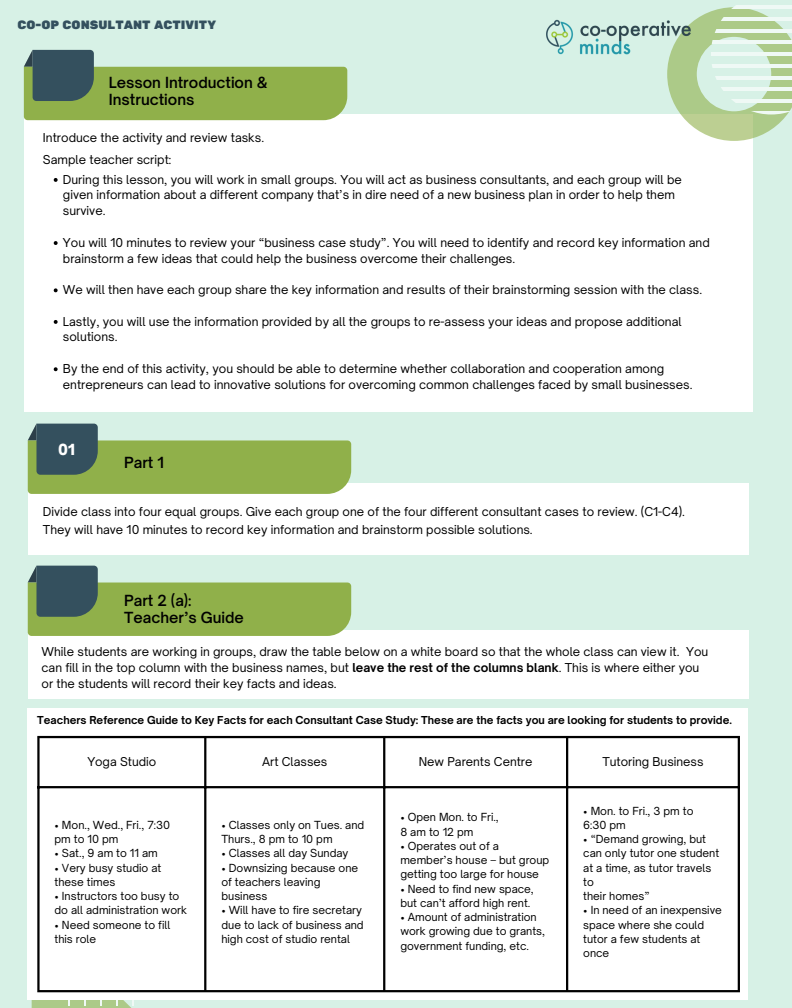
<style>
.page{position:relative;width:792px;height:1008px;background:#d7f1e6}
.page>*{position:absolute;margin:0;border:0;box-sizing:border-box;transform-origin:0 0}
.t1{font:600 14.7px/17.5px "Open Sauce One";color:#000}
.t2{font:900 14.7px "Open Sauce One";color:#fff}
.t3{font:12px "Rubik One";color:#34505e}
.t4{font:11.7px/15.8px "Open Sauce One";color:#000}
.t5{font:10.7px/14.2px "Open Sauce One";color:#000}
.t6{font:700 10.5px "Open Sauce One";color:#000}
.s1{font-weight:700}
</style>
<div class="page">
<div style="left:24px;top:114px;width:728px;height:298px;background:#fff"></div>
<div style="left:28px;top:483px;width:720px;height:72px;background:#fff"></div>
<div style="left:28px;top:630px;width:720px;height:69px;background:#fff"></div>
<svg style="left:24px;top:50px;width:323px;height:70px"></svg>
<svg style="left:28px;top:424px;width:323px;height:70px"></svg>
<svg style="left:28px;top:566px;width:323px;height:70px"></svg>
<svg style="left:32px;top:1000px;width:102px;height:8px"></svg>
<hr style="left:132px;top:911px;width:1px;height:95px;background:#fff">
<hr style="left:116px;top:911px;width:1px;height:95px;background:#fff">
<hr style="left:100px;top:911px;width:2px;height:95px;background:#fff">
<hr style="left:85px;top:911px;width:1px;height:95px;background:#fff">
<hr style="left:69px;top:911px;width:1px;height:95px;background:#fff">
<svg style="left:667px;top:9px;width:125px;height:132px"></svg>
<svg style="left:720px;top:5px;width:72px;height:4px"></svg>
<svg style="left:711px;top:17px;width:81px;height:4px"></svg>
<hr style="left:711px;top:29px;width:81px;height:3px;background:#fff">
<hr style="left:711px;top:41px;width:81px;height:3px;background:#fff">
<hr style="left:711px;top:52px;width:81px;height:4px;background:#eff9f5">
<hr style="left:711px;top:64px;width:81px;height:4px;background:#eff9f5">
<hr style="left:711px;top:76px;width:81px;height:3px;background:#fff">
<svg style="left:711px;top:87px;width:81px;height:4px"></svg>
<svg style="left:711px;top:99px;width:81px;height:4px"></svg>
<hr style="left:711px;top:111px;width:81px;height:3px;background:#fff">
<img style="left:546px;top:9px;width:152px;height:50px">
<div style="left:28px;top:708px;width:720px;height:292px;background:#fff"></div>
<hr style="left:37px;top:738px;width:3px;height:252px;background:#000">
<hr style="left:204px;top:738px;width:2px;height:252px;background:#000">
<hr style="left:383px;top:738px;width:2px;height:252px;background:#000">
<hr style="left:566px;top:738px;width:2px;height:252px;background:#000">
<hr style="left:738px;top:738px;width:2px;height:252px;background:#000">
<hr style="left:37px;top:736px;width:703px;height:2px;background:#000">
<hr style="left:37px;top:786px;width:703px;height:2px;background:#000">
<hr style="left:37px;top:990px;width:703px;height:2px;background:#000">
<svg style="left:54px;top:178px;width:4px;height:4px"></svg>
<svg style="left:54px;top:241px;width:4px;height:4px"></svg>
<svg style="left:54px;top:288px;width:4px;height:4px"></svg>
<svg style="left:54px;top:320px;width:4px;height:4px"></svg>
<svg style="left:54px;top:367px;width:4px;height:4px"></svg>
<p class="t3" style="left:17px;top:18px;width:200px">CO-OP CONSULTANT ACTIVITY</p>
<p class="t1" style="left:109px;top:73px;width:160px">Lesson Introduction &amp;<br>Instructions</p>
<p class="t4" style="left:43px;top:130px;width:223px">Introduce the activity and review tasks.</p>
<p class="t4" style="left:43px;top:152px;width:130px">Sample teacher script:</p>
<p class="t4" style="left:63px;top:171px;width:621px">During this lesson, you will work in small groups. You will act as business consultants, and each group will be given information about a different company that’s in dire need of a new business plan in order to help them survive.</p>
<p class="t4" style="left:63px;top:234px;width:648px">You will 10 minutes to review your “business case study”. You will need to identify and record key information and brainstorm a few ideas that could help the business overcome their challenges.</p>
<p class="t4" style="left:63px;top:282px;width:641px">We will then have each group share the key information and results of their brainstorming session with the class.</p>
<p class="t4" style="left:63px;top:313px;width:620px">Lastly, you will use the information provided by all the groups to re-assess your ideas and propose additional solutions.</p>
<p class="t4" style="left:63px;top:361px;width:631px">By the end of this activity, you should be able to determine whether collaboration and cooperation among entrepreneurs can lead to innovative solutions for overcoming common challenges faced by small businesses.</p>
<p class="t2" style="left:58px;top:440px;width:18px">01</p>
<p class="t1" style="left:124px;top:454px;width:41px">Part 1</p>
<p class="t4" style="left:43px;top:503px;width:644px;line-height:18px">Divide class into four equal groups. Give each group one of the four different consultant cases to review. (C1-C4).<br>They will have 10 minutes to record key information and brainstorm possible solutions.</p>
<p class="t1" style="left:124px;top:591px;width:121px">Part 2 (a):<br>Teacher’s Guide</p>
<p class="t4" style="left:42px;top:644px;width:668px">While students are working in groups, draw the table below on a white board so that the whole class can view it. You can fill in the top column with the business names, but <span class="s1">leave the rest of the columns blank</span>. This is where either you or the students will record their key facts and ideas.</p>
<p class="t6" style="left:37px;top:714px;width:696px">Teachers Reference Guide to Key Facts for each Consultant Case Study: These are the facts you are looking for students to provide.</p>
<h2 class="t4" style="left:87px;top:754px;width:71px">Yoga Studio</h2>
<p class="t4" style="left:262px;top:754px;width:67px">Art Classes</p>
<h1 class="t4" style="left:419px;top:754px;width:115px">New Parents Centre</h1>
<h3 class="t4" style="left:602px;top:754px;width:103px">Tutoring Business</h3>
<h3 class="t5" style="left:55px;top:818px;width:117px">• Mon., Wed., Fri., 7:30 pm to 10 pm</h3>
<p class="t5" style="left:55px;top:846px;width:105px">• Sat., 9 am to 11 am</p>
<p class="t5" style="left:55px;top:860px;width:108px">• Very busy studio at these times</p>
<p class="t5" style="left:55px;top:889px;width:134px">• Instructors too busy to do all administration work</p>
<p class="t5" style="left:55px;top:917px;width:117px">• Need someone to fill this role</p>
<p class="t5" style="left:221px;top:818px;width:144px">• Classes only on Tues. and<br>Thurs., 8 pm to 10 pm</p>
<p class="t5" style="left:221px;top:846px;width:129px">• Classes all day Sunday</p>
<p class="t5" style="left:221px;top:860px;width:138px">• Downsizing because one of teachers leaving business</p>
<h1 class="t5" style="left:221px;top:903px;width:144px">• Will have to fire secretary due to lack of business and high cost of studio rental</h1>
<h3 class="t5" style="left:400px;top:810px;width:100px">• Open Mon. to Fri.,</h3>
<p class="t5" style="left:400px;top:824px;width:75px">8 am to 12 pm</p>
<h1 class="t5" style="left:400px;top:839px;width:150px">• Operates out of a member’s house – but group getting too large for house</h1>
<h3 class="t5" style="left:400px;top:881px;width:135px">• Need to find new space, but can’t afford high rent.</h3>
<p class="t5" style="left:400px;top:910px;width:138px">• Amount of administration</p>
<p class="t5" style="left:400px;top:924px;width:146px">work growing due to grants, government funding, etc.</p>
<p class="t5" style="left:583px;top:803px;width:112px">• Mon. to Fri., 3 pm to</p>
<p class="t5" style="left:583px;top:818px;width:44px">6:30 pm</p>
<p class="t5" style="left:583px;top:832px;width:138px">• “Demand growing, but can only tutor one student at a time, as tutor travels to</p>
<p class="t5" style="left:583px;top:889px;width:68px">their homes”</p>
<p class="t5" style="left:583px;top:903px;width:140px">• In need of an inexpensive</p>
<p class="t5" style="left:583px;top:917px;width:123px">space where she could tutor a few students at once</p>
</div>
